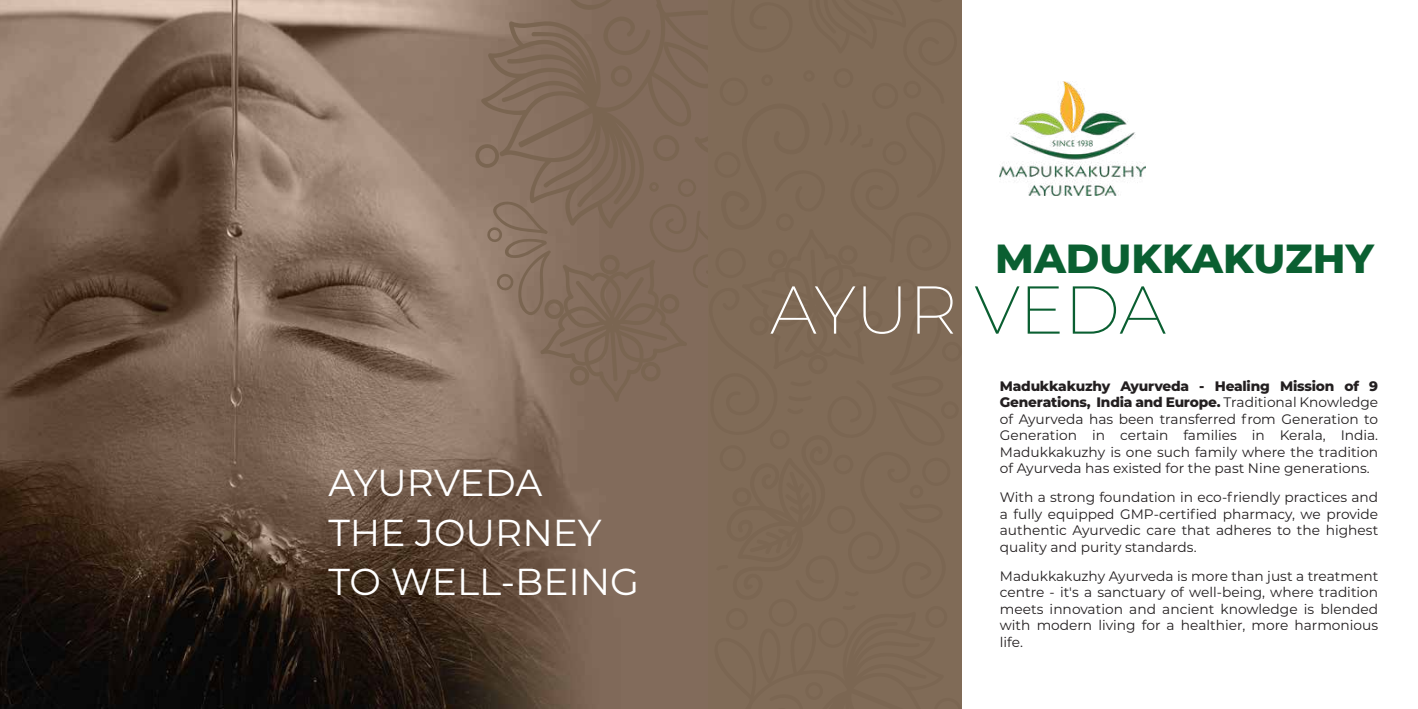
<style>
.page{position:relative;width:1418px;height:709px;background:#fff}
.page>*{position:absolute;margin:0;border:0;box-sizing:border-box;transform-origin:0 0}
.t1{font:200 67.5px "Montserrat";letter-spacing:-.01em;color:#fff}
.t2{font:800 40.62px "Montserrat";color:#0a5f31}
.t3{font:37.5px/49.5px "Montserrat";color:#fff}
.t4{font:13.75px/16.5px "Montserrat";color:#231f20;text-align:justify}
.s1{color:#0a5f31}
.s2{font-weight:800}
</style>
<div class="page">
<img style="left:0;top:0;width:474px;height:709px">
<svg style="left:474px;top:0;width:487px;height:709px;background:#7f6956"></svg>
<img style="left:1000px;top:82px;width:145px;height:113px">
<h3 class="t3" style="left:328px;top:457px;width:312px">AYURVEDA<br>THE JOURNEY<br>TO WELL-BEING</h3>
<h2 class="t2" style="left:995px;top:229px;width:380px">MADUKKAKUZHY</h2>
<h1 class="t1" style="left:770px;top:264px;width:398px">AYUR <span class="s1">VEDA</span></h1>
<p class="t4" style="left:999px;top:377px;width:380px"><span class="s2">Madukkakuzhy Ayurveda - Healing Mission of 9<br>Generations, India and Europe.</span> Traditional Knowledge of Ayurveda has been transferred from Generation to Generation in certain families in Kerala, India.<br>Madukkakuzhy is one such family where the tradition of Ayurveda has existed for the past Nine generations.</p>
<p class="t4" style="left:999px;top:488px;width:380px">With a strong foundation in eco-friendly practices and a fully equipped GMP-certified pharmacy, we provide authentic Ayurvedic care that adheres to the highest quality and purity standards.</p>
<p class="t4" style="left:999px;top:567px;width:380px">Madukkakuzhy Ayurveda is more than just a treatment centre - it's a sanctuary of well-being, where tradition meets innovation and ancient knowledge is blended with modern living for a healthier, more harmonious life.</p>
</div>
